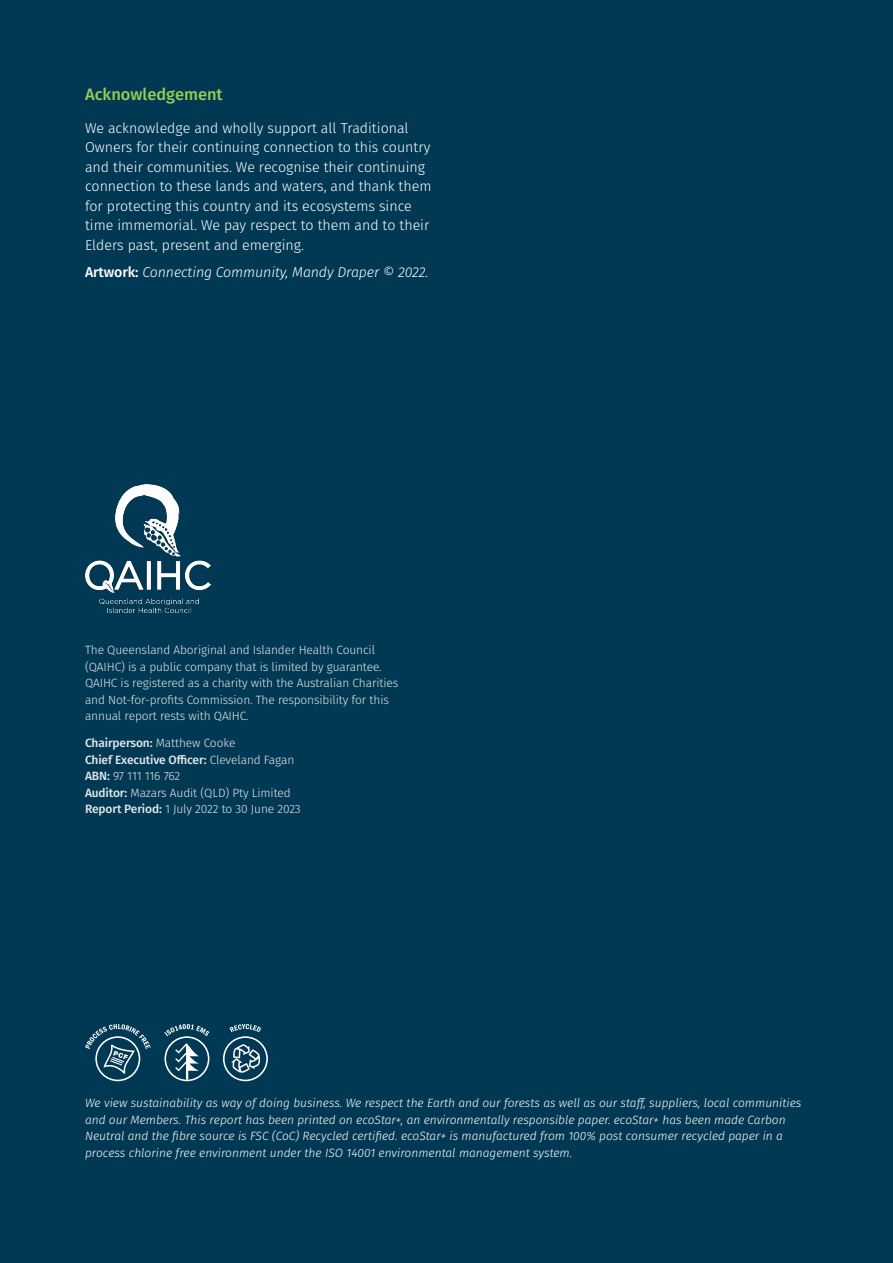
<style>
.page{position:relative;width:893px;height:1263px;background:#013954}
.page>*{position:absolute;margin:0;border:0;box-sizing:border-box;transform-origin:0 0}
.Titles{font:500 16.5px "Fira Sans";color:#99cc52}
.Body_Copy{font:300 14.25px/19.5px "Fira Sans";color:#fff}
.Body_Copy-2{font:italic 300 14.25px "Fira Sans";letter-spacing:-.01em;color:#fff}
.t1{font:italic 300 12px/16.5px "Fira Sans";color:#fff}
.t2{font:300 12px/16.5px "Fira Sans";letter-spacing:-.01em;color:#e6e7e9}
.t3{font:500 12px "Fira Sans";letter-spacing:-.01em;color:#e6e7e9}
.s1{font-weight:500;font-style:normal}
.s2{font-weight:300}
.s3{font-weight:500}
</style>
<div class="page">
<img style="left:85px;top:485px;width:125px;height:127px">
<svg style="left:164px;top:1024px;width:45px;height:57px"></svg>
<svg style="left:85px;top:1024px;width:66px;height:57px"></svg>
<svg style="left:223px;top:1024px;width:45px;height:57px"></svg>
<p class="Titles" style="left:85px;top:81px;width:139px">Acknowledgement</p>
<p class="Body_Copy" style="left:85px;top:118px;width:348px">We acknowledge and wholly support all Traditional Owners for their continuing connection to this country and their communities. We recognise their continuing connection to these lands and waters, and thank them for protecting this country and its ecosystems since time immemorial. We pay respect to them and to their Elders past, present and emerging.</p>
<p class="Body_Copy-2" style="left:85px;top:262px;width:345px"><span class="s1">Artwork:</span> Connecting Community, Mandy Draper © 2022.</p>
<p class="t2" style="left:85px;top:642px;width:315px">The Queensland Aboriginal and Islander Health Council (QAIHC) is a public company that is limited by guarantee.<br>QAIHC is registered as a charity with the Australian Charities and Not-for-profits Commission. The responsibility for this annual report rests with QAIHC.</p>
<p class="t3" style="left:85px;top:733px;width:152px">Chairperson: <span class="s2">Matthew Cooke</span></p>
<p class="t3" style="left:85px;top:750px;width:211px">Chief Executive Officer: <span class="s2">Cleveland Fagan</span></p>
<p class="t2" style="left:85px;top:768px;width:97px"><span class="s3">ABN:</span> 97 111 116 762</p>
<p class="t2" style="left:85px;top:784px;width:207px"><span class="s3">Auditor:</span> Mazars Audit (QLD) Pty Limited</p>
<p class="t2" style="left:85px;top:801px;width:217px"><span class="s3">Report Period:</span> 1 July 2022 to 30 June 2023</p>
<p class="t1" style="left:85px;top:1095px;width:718px">We view sustainability as way of doing business. We respect the Earth and our forests as well as our staff, suppliers, local communities and our Members. This report has been printed on ecoStar+, an environmentally responsible paper. ecoStar+ has been made Carbon Neutral and the fibre source is FSC (CoC) Recycled certified. ecoStar+ is manufactured from 100% post consumer recycled paper in a process chlorine free environment under the ISO 14001 environmental management system.</p>
</div>
